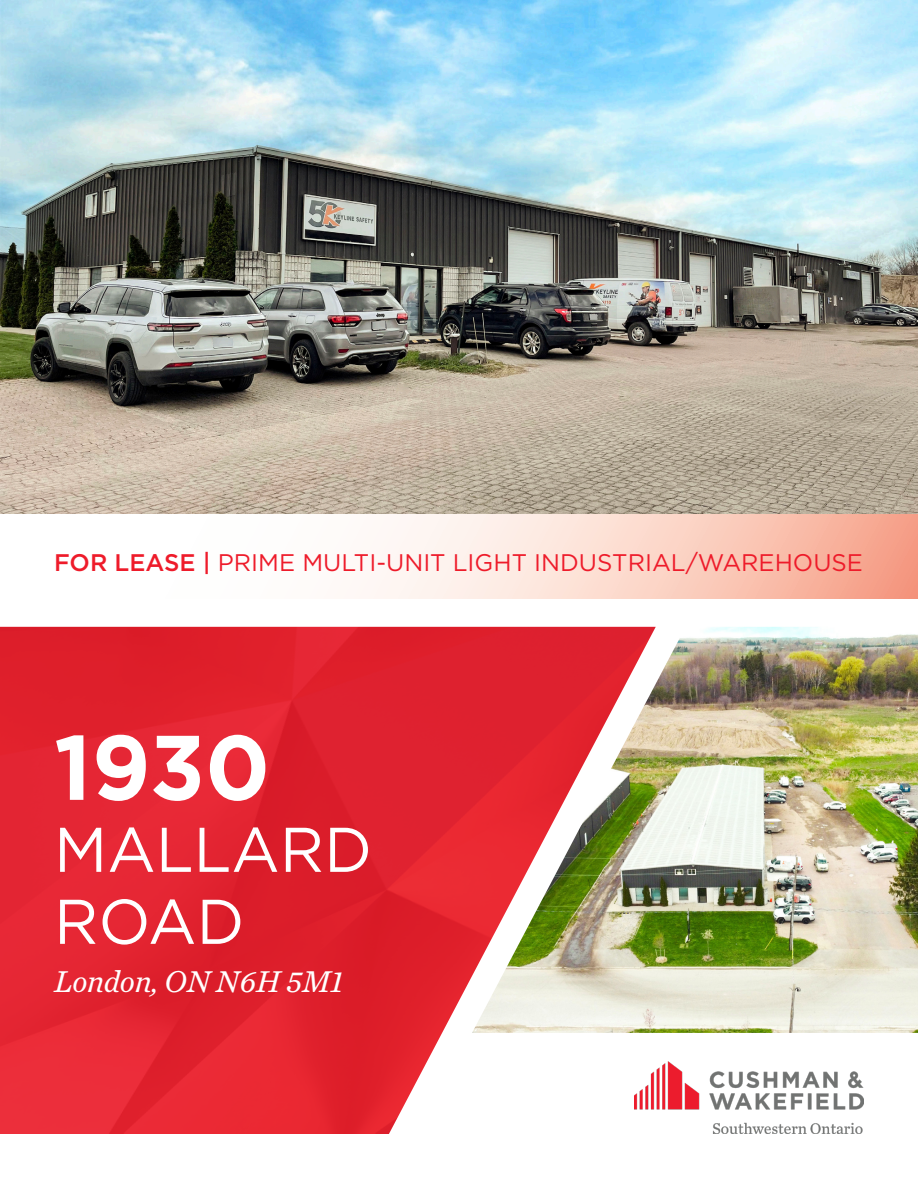
<style>
.page{position:relative;width:918px;height:1188px;background:#fff}
.page>*{position:absolute;margin:0;border:0;box-sizing:border-box;transform-origin:0 0}
.t1{font:700 91.5px "Gotham";color:#fff}
.t2{font:63px "Gotham";color:#fff}
.t3{font:italic 31.5px "Chronicle Text G2";color:#fff}
.t4{font:24px "Gotham";color:#ee1b2a}
.s1{font-weight:500}
</style>
<div class="page">
<img style="left:0;top:627px;width:472px;height:507px">
<img style="left:634px;top:1061px;width:230px;height:73px">
<svg style="left:368px;top:514px;width:550px;height:85px;background:#fbd4c7"></svg>
<img style="left:472px;top:627px;width:446px;height:406px">
<img style="left:0;top:0;width:918px;height:514px">
<p class="t4" style="left:54px;top:548px;width:811px"><span class="s1">FOR LEASE |</span> PRIME MULTI-UNIT LIGHT INDUSTRIAL/WAREHOUSE</p>
<p class="t1" style="left:54px;top:707px;width:218px">1930</p>
<p class="t2" style="left:54px;top:809px;width:320px">MALLARD</p>
<p class="t2" style="left:54px;top:881px;width:192px">ROAD</p>
<p class="t3" style="left:54px;top:957px;width:290px">London, ON N6H 5M1</p>
</div>
